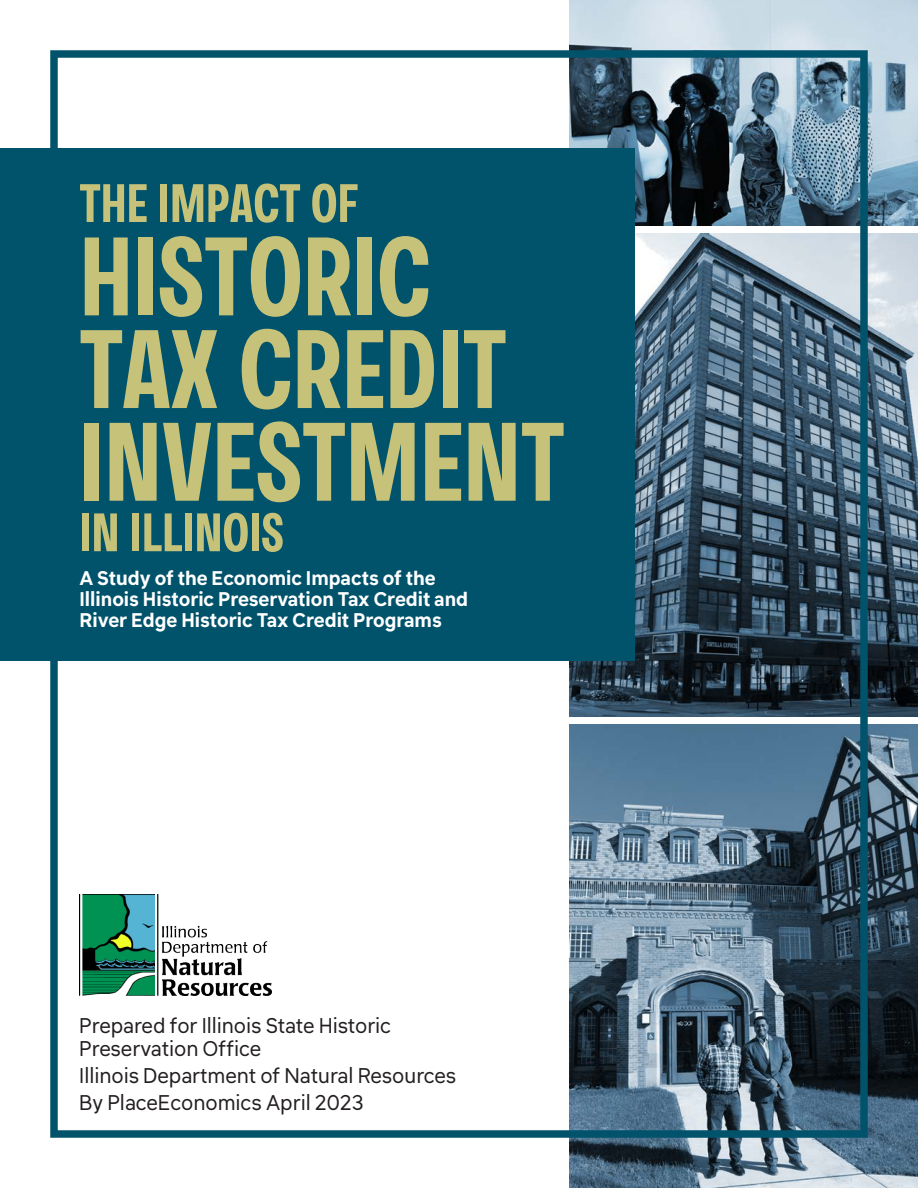
<style>
.page{position:relative;width:918px;height:1188px;background:#fff}
.page>*{position:absolute;margin:0;border:0;box-sizing:border-box;transform-origin:0 0}
.t1{font:600 111.3px/92.7px "Laguna Vintage Con";color:#c6c279}
.t2{font:600 54px "Laguna Vintage Con";color:#c6c279}
.t3{font:21px/22.5px "Klima";color:#231f20}
.t4{font:700 19.5px "Klima";color:#fff}
</style>
<div class="page">
<img style="left:570px;top:724px;width:348px;height:464px">
<img style="left:570px;top:234px;width:348px;height:483px">
<img style="left:570px;top:0;width:348px;height:226px">
<div style="left:50px;top:50px;width:818px;height:1088px;border:8px solid #01536b"></div>
<div style="left:0;top:148px;width:634px;height:514px;background:#01536b"></div>
<img style="left:79px;top:894px;width:193px;height:102px">
<p class="t2" style="left:80px;top:171px;width:280px">THE IMPACT OF</p>
<p class="t1" style="left:80px;top:230px;width:487px">HISTORIC<br>TAX CREDIT<br>INVESTMENT</p>
<p class="t2" style="left:80px;top:500px;width:206px">IN ILLINOIS</p>
<p class="t4" style="left:80px;top:562px;width:358px">A Study of the Economic Impacts of the</p>
<p class="t4" style="left:80px;top:583px;width:390px">Illinois Historic Preservation Tax Credit and</p>
<p class="t4" style="left:80px;top:604px;width:364px">River Edge Historic Tax Credit Programs</p>
<p class="t3" style="left:79px;top:1013px;width:313px">Prepared for Illinois State Historic<br>Preservation Office</p>
<p class="t3" style="left:79px;top:1062px;width:378px">Illinois Department of Natural Resources</p>
<p class="t3" style="left:79px;top:1089px;width:286px">By PlaceEconomics April 2023</p>
</div>
